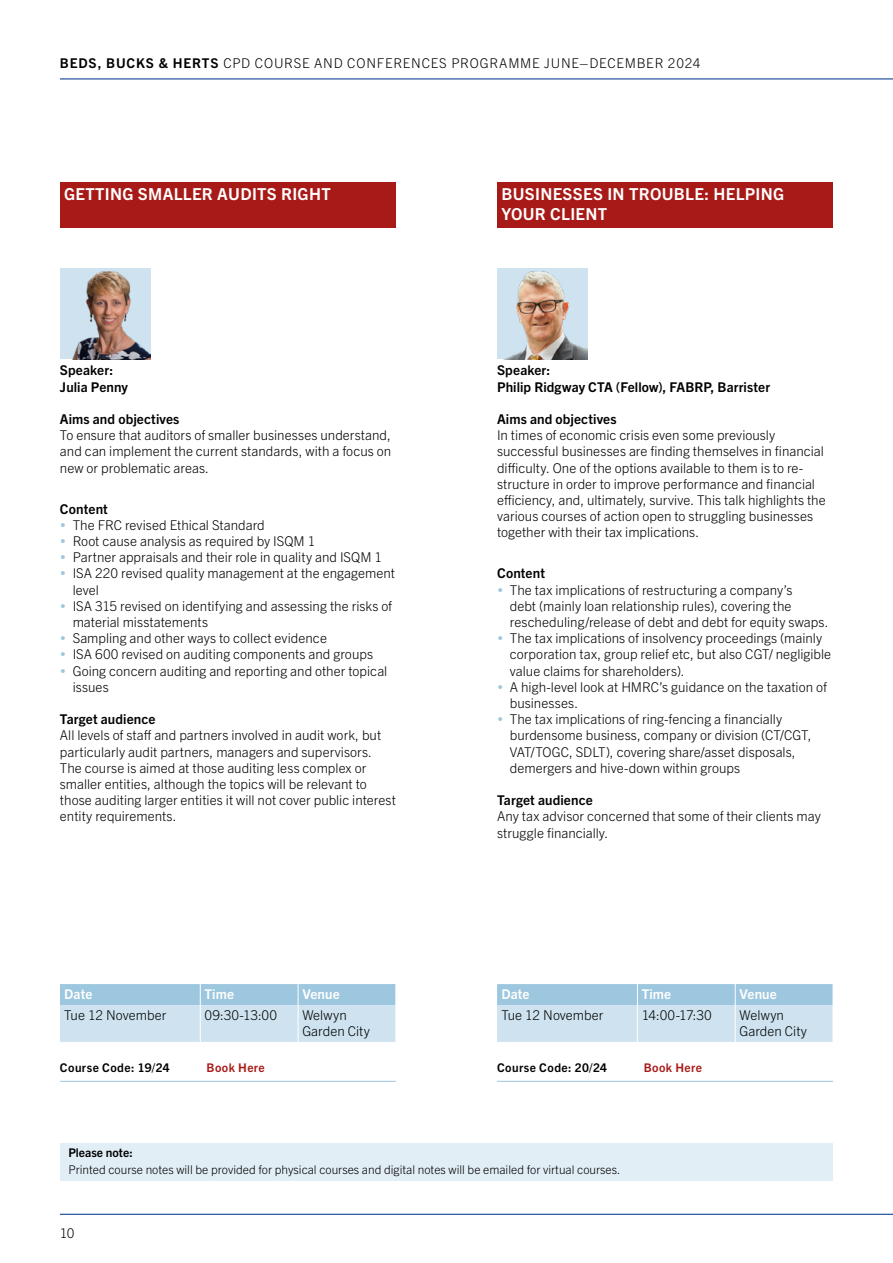
<style>
.page{position:relative;width:893px;height:1263px;background:#fff}
.page>*{position:absolute;margin:0;border:0;box-sizing:border-box;transform-origin:0 0}
.t1{font:700 16.5px/19.8px "Trade Gothic Next LT Pro";letter-spacing:.02em;color:#fff}
.t2{font:300 13.5px/16.2px "Trade Gothic Next LT Pro";color:#000}
.t3{font:700 13.5px/16.2px "Trade Gothic Next LT Pro";letter-spacing:.01em;color:#000}
.t4{font:300 13.5px "Trade Gothic Next LT Pro";letter-spacing:.055em;color:#000}
.t5{font:700 13.5px "Trade Gothic Next LT Pro";letter-spacing:.01em;color:#fff}
.t6{font:300 12px "Trade Gothic Next LT Pro";color:#000}
.t7{font:700 12px "Trade Gothic Next LT Pro";letter-spacing:.03em;color:#000}
.t8{font:700 12px "Trade Gothic Next LT Pro";letter-spacing:.035em;color:#a71a17}
.t9{font:700 12px "Trade Gothic Next LT Pro";color:#000}
.s1{font-weight:700}
.s2{font-family:"Mr Eaves San OT";font-weight:800;font-size:24px;color:#9dc7de}
</style>
<div class="page">
<hr style="left:60px;top:1214px;width:833px;height:1px;background:#164194">
<div style="left:60px;top:1144px;width:773px;height:37px;background:#e2eef6"></div>
<div style="left:497px;top:182px;width:336px;height:46px;background:#a71a17"></div>
<hr style="left:497px;top:1081px;width:336px;height:1px;background:#9dc7de">
<img style="left:497px;top:268px;width:91px;height:91px">
<svg style="left:497px;top:984px;width:336px;height:58px;background:#bdd9e9"></svg>
<div style="left:60px;top:182px;width:336px;height:26px;background:#a71a17"></div>
<div style="left:60px;top:202px;width:336px;height:26px;background:#a71a17"></div>
<hr style="left:60px;top:1081px;width:336px;height:1px;background:#9dc7de">
<img style="left:60px;top:268px;width:91px;height:91px">
<svg style="left:60px;top:984px;width:336px;height:58px;background:#bdd9e9"></svg>
<hr style="left:60px;top:78px;width:833px;height:1px;background:#164194">
<p class="t4" style="left:60px;top:53px;width:501px"><span class="s1">BEDS, BUCKS &amp; HERTS</span> CPD COURSE AND CONFERENCES PROGRAMME June</p>
<p class="t2" style="left:579px;top:54px;width:30px">–December</p>
<p class="t2" style="left:668px;top:54px;width:34px">2024</p>
<p class="t1" style="left:64px;top:183px;width:268px">GETTING SMALLER AUDITS RIGHT</p>
<p class="t3" style="left:60px;top:361px;width:70px">Speaker:<br>Julia Penny</p>
<p class="t3" style="left:60px;top:410px;width:121px">Aims and objectives</p>
<p class="t2" style="left:60px;top:426px;width:333px;text-align:justify">To ensure that auditors of smaller businesses understand, and can implement the current standards, with a focus on new or problematic areas.</p>
<p class="t3" style="left:60px;top:500px;width:49px">Content</p>
<p class="t2" style="left:60px;top:516px;width:206px"><span class="s2">·</span> The FRC revised Ethical Standard</p>
<p class="t2" style="left:60px;top:532px;width:257px"><span class="s2">·</span> Root cause analysis as required by ISQM 1</p>
<p class="t2" style="left:60px;top:548px;width:324px"><span class="s2">·</span> Partner appraisals and their role in quality and ISQM 1</p>
<p class="t2" style="left:60px;top:564px;width:337px"><span class="s2">·</span> ISA 220 revised quality management at the engagement</p>
<p class="t2" style="left:73px;top:581px;width:28px">level</p>
<p class="t2" style="left:60px;top:597px;width:334px"><span class="s2">·</span> ISA 315 revised on identifying and assessing the risks of</p>
<p class="t2" style="left:73px;top:613px;width:137px">material misstatements</p>
<p class="t2" style="left:60px;top:629px;width:269px"><span class="s2">·</span> Sampling and other ways to collect evidence</p>
<p class="t2" style="left:60px;top:645px;width:315px"><span class="s2">·</span> ISA 600 revised on auditing components and groups</p>
<p class="t2" style="left:60px;top:662px;width:329px"><span class="s2">·</span> Going concern auditing and reporting and other topical</p>
<p class="t2" style="left:73px;top:678px;width:38px">issues</p>
<p class="t3" style="left:60px;top:710px;width:97px">Target audience</p>
<p class="t2" style="left:60px;top:726px;width:337px">All levels of staff and partners involved in audit work, but particularly audit partners, managers and supervisors.<br>The course is aimed at those auditing less complex or smaller entities, although the topics will be relevant to those auditing larger entities it will not cover public interest entity requirements.</p>
<p class="t5" style="left:64px;top:984px;width:30px">Date</p>
<p class="t5" style="left:205px;top:984px;width:31px">Time</p>
<p class="t5" style="left:302px;top:984px;width:39px">Venue</p>
<p class="t2" style="left:64px;top:1006px;width:104px">Tue 12 November</p>
<p class="t2" style="left:205px;top:1006px;width:74px">09:30-13:00</p>
<p class="t2" style="left:302px;top:1006px;width:69px">Welwyn<br>Garden City</p>
<p class="t7" style="left:60px;top:1060px;width:111px">Course Code: 19/24</p>
<p class="t8" style="left:207px;top:1060px;width:60px">Book Here</p>
<p class="t1" style="left:501px;top:183px;width:284px">BUSINESSES IN TROUBLE: HELPING<br>YOUR CLIENT</p>
<p class="t3" style="left:497px;top:361px;width:274px">Speaker:<br>Philip Ridgway CTA (Fellow), FABRP, Barrister</p>
<p class="t3" style="left:497px;top:410px;width:121px">Aims and objectives</p>
<p class="t2" style="left:497px;top:426px;width:330px">In times of economic crisis even some previously successful businesses are finding themselves in financial difficulty. One of the options available to them is to re&shy;structure in order to improve performance and financial efficiency, and, ultimately, survive. This talk highlights the various courses of action open to struggling businesses together with their tax implications.</p>
<p class="t3" style="left:497px;top:564px;width:49px">Content</p>
<p class="t2" style="left:497px;top:581px;width:297px"><span class="s2">·</span> The tax implications of restructuring a company’s</p>
<p class="t2" style="left:510px;top:597px;width:283px">debt (mainly loan relationship rules), covering the</p>
<p class="t2" style="left:510px;top:613px;width:320px">rescheduling/release of debt and debt for equity swaps.</p>
<p class="t2" style="left:497px;top:629px;width:327px"><span class="s2">·</span> The tax implications of insolvency proceedings (mainly</p>
<p class="t2" style="left:510px;top:645px;width:323px">corporation tax, group relief etc, but also CGT/ negligible</p>
<p class="t2" style="left:510px;top:662px;width:176px">value claims for shareholders).</p>
<p class="t2" style="left:497px;top:678px;width:331px"><span class="s2">·</span> A high-level look at HMRC’s guidance on the taxation of</p>
<p class="t2" style="left:510px;top:694px;width:70px">businesses.</p>
<p class="t2" style="left:497px;top:710px;width:287px"><span class="s2">·</span> The tax implications of ring-fencing a financially</p>
<p class="t2" style="left:510px;top:726px;width:303px">burdensome business, company or division (CT/CGT,</p>
<p class="t2" style="left:510px;top:743px;width:287px">VAT/TOGC, SDLT), covering share/asset disposals,</p>
<p class="t2" style="left:510px;top:759px;width:232px">demergers and hive-down within groups</p>
<p class="t3" style="left:497px;top:791px;width:97px">Target audience</p>
<p class="t2" style="left:497px;top:807px;width:325px">Any tax advisor concerned that some of their clients may struggle financially.</p>
<p class="t5" style="left:501px;top:984px;width:30px">Date</p>
<p class="t5" style="left:642px;top:984px;width:31px">Time</p>
<p class="t5" style="left:739px;top:984px;width:39px">Venue</p>
<p class="t2" style="left:501px;top:1006px;width:104px">Tue 12 November</p>
<p class="t2" style="left:642px;top:1006px;width:72px">14:00-17:30</p>
<p class="t2" style="left:739px;top:1006px;width:69px">Welwyn<br>Garden City</p>
<p class="t7" style="left:497px;top:1060px;width:112px">Course Code: 20/24</p>
<p class="t8" style="left:644px;top:1060px;width:60px">Book Here</p>
<p class="t9" style="left:68px;top:1144px;width:66px">Please note:</p>
<p class="t6" style="left:68px;top:1161px;width:553px">Printed course notes will be provided for physical courses and digital notes will be emailed for virtual courses.</p>
<p class="t2" style="left:60px;top:1224px;width:16px">10</p>
</div>
